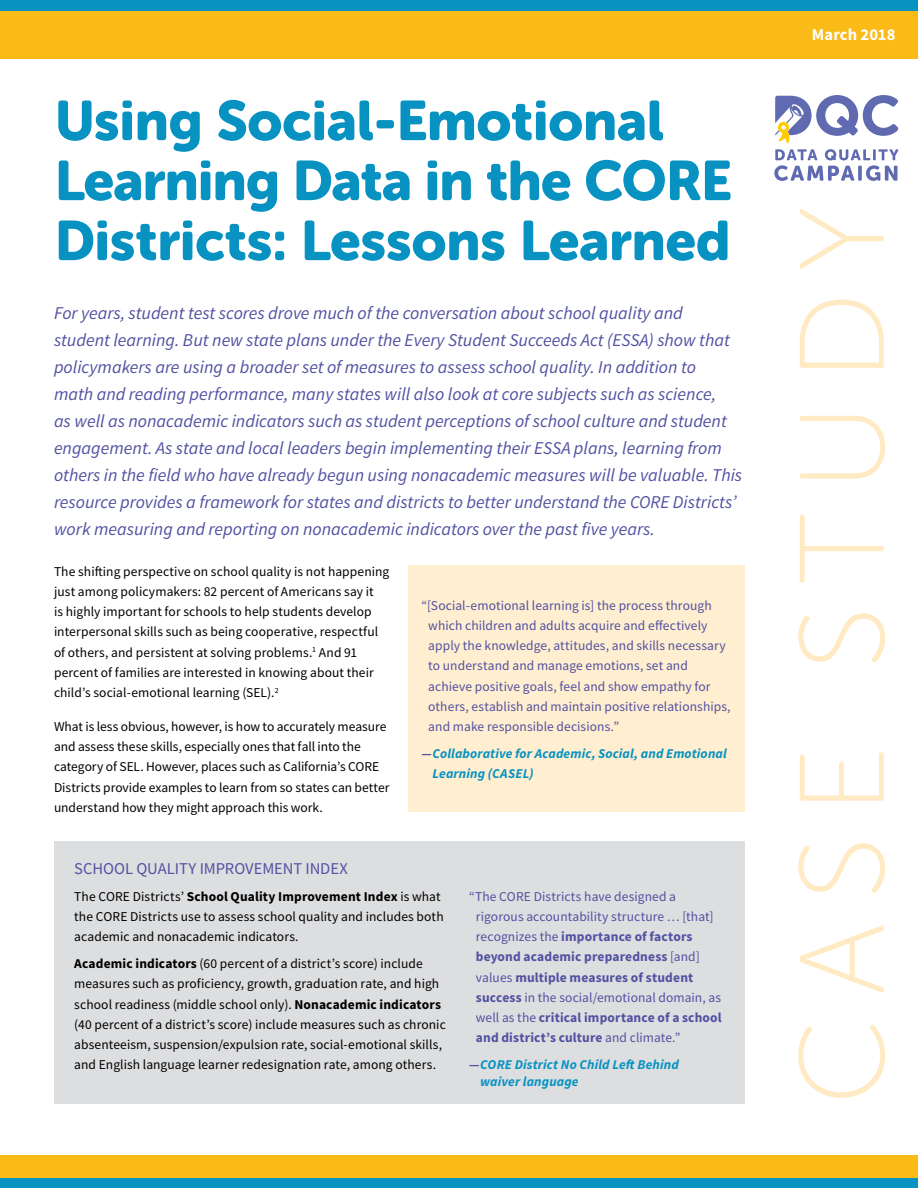
<style>
.page{position:relative;width:918px;height:1188px;background:#fff}
.page>*{position:absolute;margin:0;border:0;box-sizing:border-box;transform-origin:0 0}
.Focus_headline{font:120px "Museo Sans Rounded 100";letter-spacing:.2em;color:#ffeac3}
.t1{font:55.5px/60px "Museo Sans Rounded 900";color:#0892c2}
.Intro{font:italic 18px/27px "Source Sans Pro";color:#5251a2}
.sidebar_head{font:16.5px "Source Sans Pro";letter-spacing:-.005em;color:#5251a2}
.body{font:700 16.5px "Source Sans Pro";letter-spacing:.005em;color:#fff}
.body-2{font:13.5px/20.2px "Source Sans Pro";letter-spacing:.005em;color:#000}
.body-3{font:13.5px/20.2px "Source Sans Pro";letter-spacing:.005em;color:#5251a2}
.body-4{font:italic 700 13.5px/20.2px "Source Sans Pro";letter-spacing:.01em;color:#0892c2}
.s1{color:#5251a2}
.s2{font-weight:700}
</style>
<div class="page">
<div style="left:0;top:0;width:918px;height:58px;background:#fabb18"></div>
<div style="left:0;top:0;width:918px;height:11px;background:#0892c2"></div>
<div style="left:0;top:1156px;width:918px;height:32px;background:#fabb18"></div>
<div style="left:0;top:1178px;width:918px;height:10px;background:#0892c2"></div>
<svg style="left:774px;top:95px;width:124px;height:86px"></svg>
<div style="left:408px;top:566px;width:336px;height:246px;background:#ffeecf"></div>
<div style="left:54px;top:841px;width:690px;height:262px;background:#dddee0"></div>
<p class="t1" style="left:55px;top:91px;width:679px">Using Social-Emotional<br>Learning Data in the CORE<br>Districts: Lessons Learned</p>
<p class="Intro" style="left:54px;top:299px;width:690px">For years, student test scores drove much of the conversation about school quality and student learning. But new state plans under the Every Student Succeeds Act (ESSA) show that policymakers are using a broader set of measures to assess school quality. In addition to<br>math and reading performance, many states will also look at core subjects such as science,<br>as well as nonacademic indicators such as student perceptions of school culture and student engagement. As state and local leaders begin implementing their ESSA plans, learning from others in the field who have already begun using nonacademic measures will be valuable. This resource provides a framework for states and districts to better understand the CORE Districts’ work measuring and reporting on nonacademic indicators over the past five years.</p>
<p class="body-2" style="left:54px;top:561px;width:337px">The shifting perspective on school quality is not happening just among policymakers: 82 percent of Americans say it<br>is highly important for schools to help students develop interpersonal skills such as being cooperative, respectful of others, and persistent at solving problems.<sup>1</sup> And 91 percent of families are interested in knowing about their child’s social-emotional learning (SEL).<sup>2</sup></p>
<p class="body-2" style="left:54px;top:716px;width:337px">What is less obvious, however, is how to accurately measure and assess these skills, especially ones that fall into the category of SEL. However, places such as California’s CORE Districts provide examples to learn from so states can better understand how they might approach this work.</p>
<p class="body-3" style="left:428px;top:595px;width:304px;text-indent:-7px">“[Social-emotional learning is] the process through which children and adults acquire and effectively apply the knowledge, attitudes, and skills necessary to understand and manage emotions, set and achieve positive goals, feel and show empathy for others, establish and maintain positive relationships, and make responsible decisions.”</p>
<p class="body-4" style="left:433px;top:743px;width:296px;text-indent:-11px"><span class="s1">—</span>Collaborative for Academic, Social, and Emotional<br>Learning (CASEL)</p>
<p class="sidebar_head" style="left:74px;top:858px;width:275px">SCHOOL QUALITY IMPROVEMENT INDEX</p>
<p class="body-2" style="left:74px;top:886px;width:371px">The CORE Districts’ <span class="s2">School Quality Improvement Index</span> is what the CORE Districts use to assess school quality and includes both academic and nonacademic indicators.</p>
<p class="body-2" style="left:74px;top:953px;width:373px"><span class="s2">Academic indicators</span> (60 percent of a district’s score) include measures such as proficiency, growth, graduation rate, and high school readiness (middle school only). <span class="s2">Nonacademic indicators </span>(40 percent of a district’s score) include measures such as chronic absenteeism, suspension/expulsion rate, social-emotional skills, and English language learner redesignation rate, among others.</p>
<p class="body-3" style="left:476px;top:886px;width:247px;text-indent:-7px">“The CORE Districts have designed a rigorous accountability structure … [that] recognizes the <span class="s2">importance of factors beyond academic preparedness</span> [and] values <span class="s2">multiple measures of student success</span> in the social/emotional domain, as well as the <span class="s2">critical importance of a school and district’s culture</span> and climate.”</p>
<p class="body-4" style="left:480px;top:1056px;width:200px;line-height:16.5px;text-indent:-11px"><span class="s1">—</span>CORE District No Child Left Behind waiver language</p>
<p class="body" style="left:812px;top:24px;width:85px">March 2018</p>
<p class="Focus_headline" style="left:779px;top:1104px;width:900px;rotate:-90deg">CASE STUDY</p>
</div>
